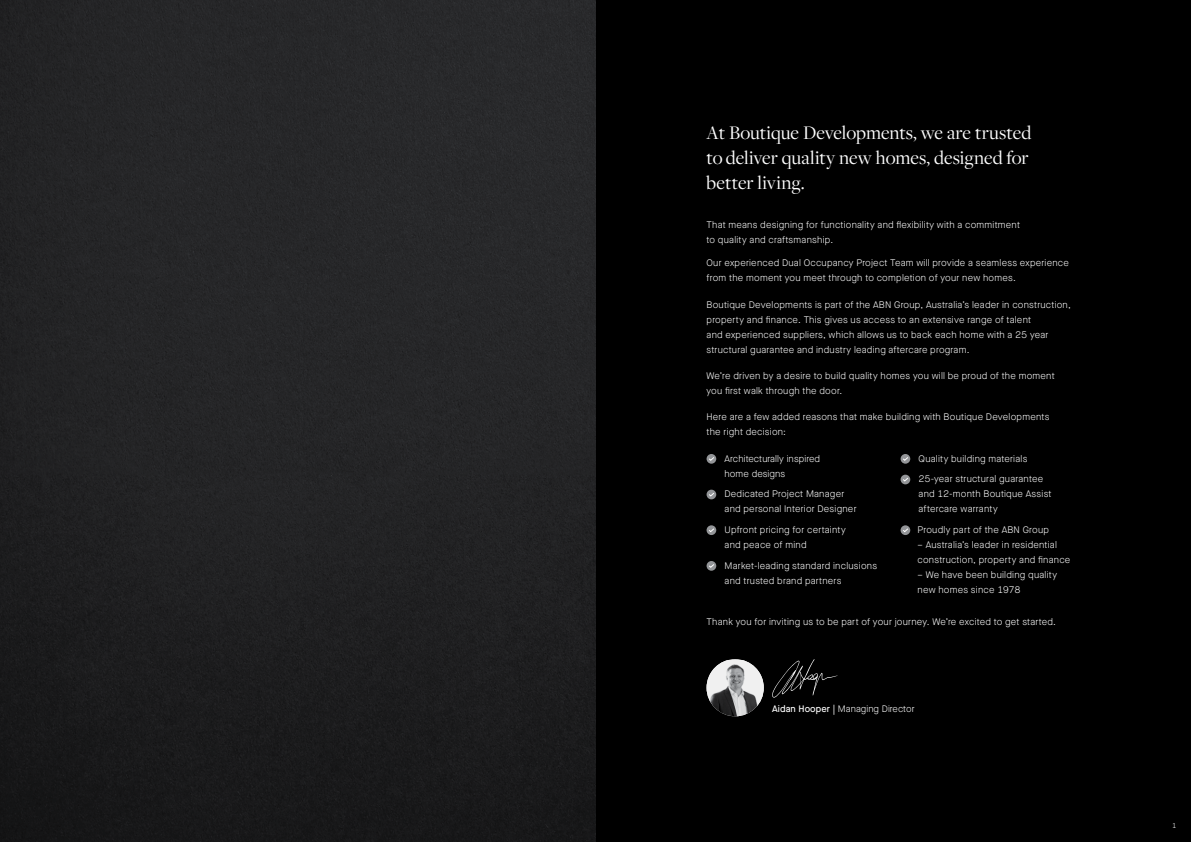
<style>
.page{position:relative;width:1191px;height:842px;background:#fff}
.page>*{position:absolute;margin:0;border:0;box-sizing:border-box;transform-origin:0 0}
.t1{font:20px/25px "Freight Disp Pro";color:#fff}
.t2{font:300 9.5px/15px "Maison Neue";letter-spacing:.025em;color:#fff}
.t3{font:300 9.4px "Maison Neue";letter-spacing:.01em;color:#fff}
.t4{font:300 7px "Maison Neue";color:#fff}
.s1{font-weight:500}
</style>
<div class="page">
<div style="left:575px;top:0;width:616px;height:842px;background:#000"></div>
<img style="left:709px;top:660px;width:54px;height:56px">
<svg style="left:772px;top:659px;width:65px;height:39px"></svg>
<svg style="left:706px;top:659px;width:57px;height:57px;background:#a9a9aa"></svg>
<svg style="left:706px;top:454px;width:10px;height:10px"></svg>
<svg style="left:708px;top:456px;width:7px;height:5px"></svg>
<svg style="left:706px;top:490px;width:10px;height:9px"></svg>
<svg style="left:706px;top:525px;width:10px;height:10px"></svg>
<svg style="left:708px;top:528px;width:7px;height:5px"></svg>
<svg style="left:706px;top:561px;width:10px;height:10px"></svg>
<svg style="left:708px;top:563px;width:7px;height:5px"></svg>
<svg style="left:900px;top:454px;width:10px;height:10px"></svg>
<svg style="left:902px;top:456px;width:7px;height:5px"></svg>
<svg style="left:900px;top:475px;width:10px;height:9px"></svg>
<svg style="left:902px;top:477px;width:7px;height:5px"></svg>
<svg style="left:900px;top:525px;width:10px;height:10px"></svg>
<svg style="left:902px;top:528px;width:7px;height:5px"></svg>
<div style="left:0;top:0;width:595px;height:842px;background:#232325"></div>
<h1 class="t1" style="left:706px;top:120px;width:326px">At Boutique Developments, we are trusted to deliver quality new homes, designed for better living.</h1>
<p class="t2" style="left:706px;top:217px;width:315px">That means designing for functionality and flexibility with a commitment to quality and craftsmanship.</p>
<p class="t2" style="left:706px;top:255px;width:364px">Our experienced Dual Occupancy Project Team will provide a seamless experience from the moment you meet through to completion of your new homes.</p>
<p class="t2" style="left:706px;top:297px;width:366px">Boutique Developments is part of the ABN Group, Australia’s leader in construction, property and finance. This gives us access to an extensive range of talent<br>and experienced suppliers, which allows us to back each home with a 25 year structural guarantee and industry leading aftercare program.</p>
<p class="t2" style="left:706px;top:368px;width:349px">We’re driven by a desire to build quality homes you will be proud of the moment you first walk through the door.</p>
<p class="t2" style="left:706px;top:409px;width:344px">Here are a few added reasons that make building with Boutique Developments the right decision:</p>
<p class="t2" style="left:724px;top:451px;width:97px">Architecturally inspired home designs</p>
<p class="t2" style="left:724px;top:487px;width:133px">Dedicated Project Manager and personal Interior Designer</p>
<p class="t2" style="left:724px;top:522px;width:123px">Upfront pricing for certainty and peace of mind</p>
<p class="t2" style="left:724px;top:558px;width:154px">Market-leading standard inclusions and trusted brand partners</p>
<p class="t2" style="left:918px;top:448px;width:126px;line-height:20.7px">Quality building materials<br>25-year structural guarantee</p>
<p class="t2" style="left:918px;top:487px;width:134px">and 12-month Boutique Assist aftercare warranty</p>
<p class="t2" style="left:917px;top:522px;width:133px">Proudly part of the ABN Group</p>
<p class="t2" style="left:917px;top:537px;width:154px">– Australia’s leader in residential construction, property and finance</p>
<p class="t2" style="left:917px;top:567px;width:141px">– We have been building quality new homes since 1978</p>
<p class="t2" style="left:706px;top:614px;width:351px">Thank you for inviting us to be part of your journey. We’re excited to get started.</p>
<p class="t3" style="left:772px;top:703px;width:144px"><span class="s1">Aidan Hooper |</span> Managing Director</p>
<p class="t4" style="left:1172px;top:821px;width:6px">1</p>
</div>
